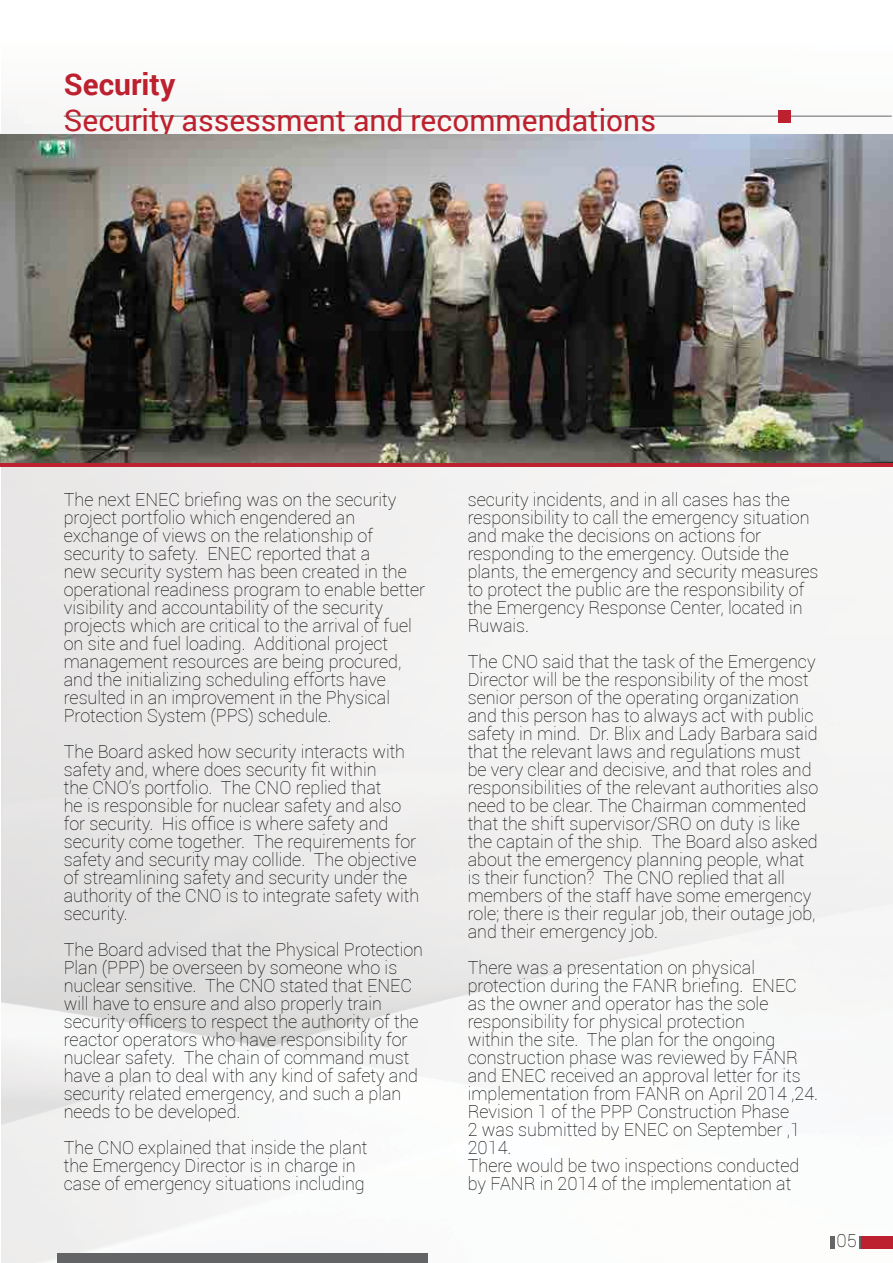
<style>
.page{position:relative;width:893px;height:1263px;background:#fff}
.page>*{position:absolute;margin:0;border:0;box-sizing:border-box;transform-origin:0 0}
.t1{font:30px "Roboto";color:#bd202e}
.t2{font:700 30px "Roboto";color:#bd202e}
.t3{font:100 18px/18px "Roboto";color:#000}
</style>
<div class="page">
<img style="left:1px;top:110px;width:892px;height:1152px">
<div style="left:57px;top:1254px;width:371px;height:9px;background:#636466"></div>
<div style="left:859px;top:1236px;width:34px;height:13px;background:#bd202e"></div>
<svg style="left:859px;top:1236px;width:1px;height:13px"></svg>
<hr style="left:830px;top:1236px;width:4px;height:13px;background:#636466">
<hr style="left:64px;top:116px;width:828px;height:1px;background:#636466">
<div style="left:779px;top:110px;width:12px;height:12px;background:#bd202e"></div>
<div style="left:0;top:462px;width:893px;height:5px;background:#bd202e"></div>
<img style="left:0;top:134px;width:893px;height:328px">
<h1 class="t2" style="left:64px;top:63px;width:113px">Security</h1>
<h1 class="t1" style="left:64px;top:99px;width:594px">Security assessment and recommendations</h1>
<p class="t3" style="left:64px;top:490px;width:363px">The next ENEC briefing was on the security project portfolio which engendered an exchange of views on the relationship of security to safety. ENEC reported that a<br>new security system has been created in the operational readiness program to enable better visibility and accountability of the security projects which are critical to the arrival of fuel on site and fuel loading. Additional project management resources are being procured, and the initializing scheduling efforts have resulted in an improvement in the Physical Protection System (PPS) schedule.</p>
<p class="t3" style="left:64px;top:742px;width:357px">The Board asked how security interacts with safety and, where does security fit within<br>the CNO’s portfolio. The CNO replied that<br>he is responsible for nuclear safety and also for security. His office is where safety and security come together. The requirements for safety and security may collide. The objective of streamlining safety and security under the authority of the CNO is to integrate safety with security.</p>
<p class="t3" style="left:64px;top:940px;width:361px">The Board advised that the Physical Protection Plan (PPP) be overseen by someone who is nuclear sensitive. The CNO stated that ENEC will have to ensure and also properly train security officers to respect the authority of the reactor operators who have responsibility for nuclear safety. The chain of command must have a plan to deal with any kind of safety and security related emergency, and such a plan needs to be developed.</p>
<p class="t3" style="left:64px;top:1138px;width:305px">The CNO explained that inside the plant the Emergency Director is in charge in case of emergency situations including</p>
<p class="t3" style="left:468px;top:490px;width:352px">security incidents, and in all cases has the responsibility to call the emergency situation and make the decisions on actions for responding to the emergency. Outside the plants, the emergency and security measures to protect the public are the responsibility of the Emergency Response Center, located in Ruwais.</p>
<p class="t3" style="left:468px;top:652px;width:352px">The CNO said that the task of the Emergency Director will be the responsibility of the most senior person of the operating organization and this person has to always act with public safety in mind. Dr. Blix and Lady Barbara said that the relevant laws and regulations must be very clear and decisive, and that roles and responsibilities of the relevant authorities also need to be clear. The Chairman commented that the shift supervisor/SRO on duty is like the captain of the ship. The Board also asked about the emergency planning people, what is their function? The CNO replied that all members of the staff have some emergency role; there is their regular job, their outage job, and their emergency job.</p>
<p class="t3" style="left:468px;top:958px;width:352px">There was a presentation on physical protection during the FANR briefing. ENEC as the owner and operator has the sole responsibility for physical protection<br>within the site. The plan for the ongoing construction phase was reviewed by FANR and ENEC received an approval letter for its implementation from FANR on April 2014 ,24.<br>Revision 1 of the PPP Construction Phase<br>2 was submitted by ENEC on September ,1<br>2014.<br>There would be two inspections conducted by FANR in 2014 of the implementation at</p>
<p class="t3" style="left:837px;top:1231px;width:22px">05</p>
</div>
